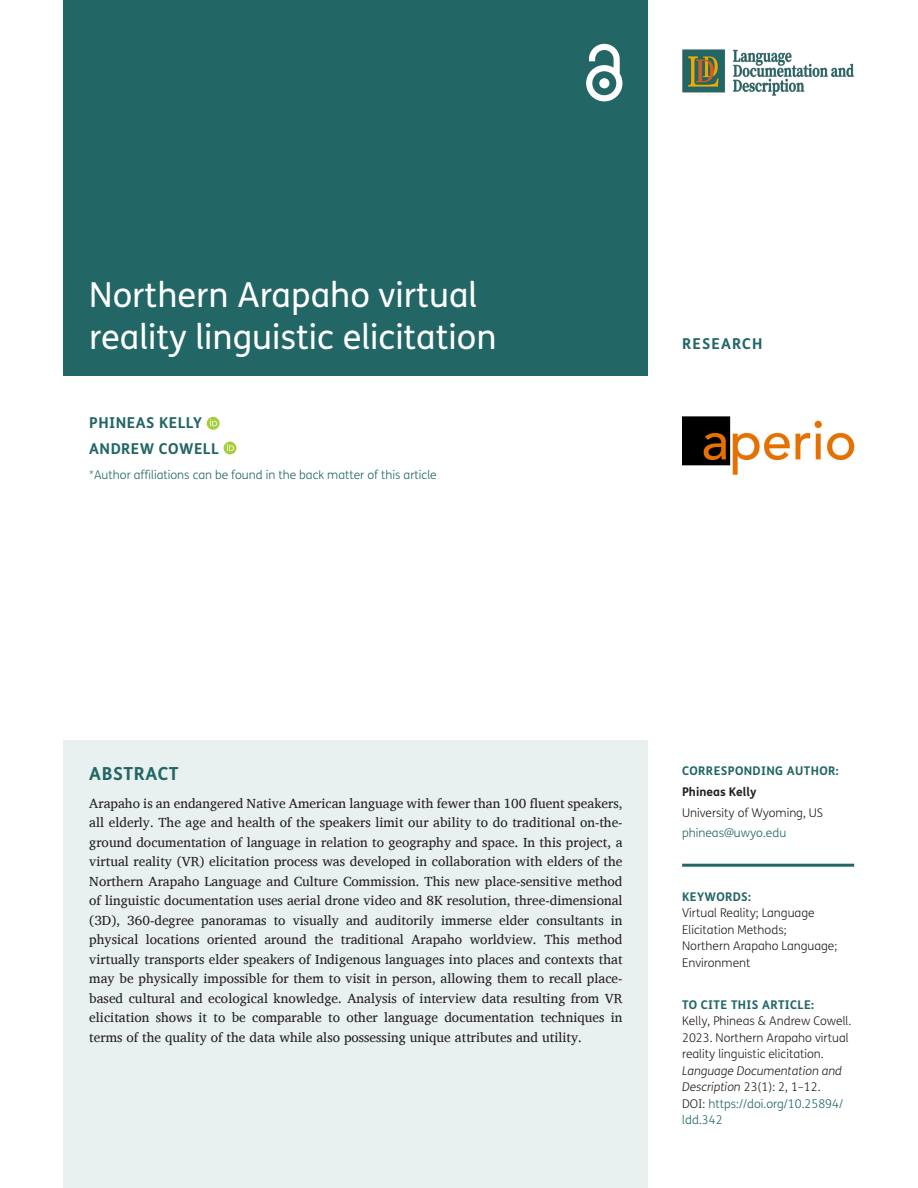
<style>
.page{position:relative;width:918px;height:1188px;background:#fff}
.page>*{position:absolute;margin:0;border:0;box-sizing:border-box;transform-origin:0 0}
.Article_Title{font:34.5px/42px "FS Me";color:#fff}
.t1{font:700 18px "FS Me";letter-spacing:.03em;color:#226665}
.Cover_Authors{font:700 15px "FS Me";letter-spacing:.03em;color:#226665}
.Cover_Authors-2{font:700 15px "FS Me";letter-spacing:.075em;color:#226665}
.Abstract_Copy{font:13.5px/19.5px "Charis SIL";color:#231f20;text-align:justify}
.t2{font:300 12px/16.5px "FS Me";color:#231f20}
.t3{font:italic 300 12px/16.5px "FS Me";color:#231f20}
.t4{font:300 12px "FS Me";color:#226665}
.t5{font:700 12px "FS Me";letter-spacing:.03em;color:#226665}
.t6{font:700 12px "FS Me";color:#231f20}
.s1{font-style:normal}
.s2{font-style:normal;color:#226665}
</style>
<div class="page">
<div style="left:64px;top:0;width:584px;height:376px;background:#226665"></div>
<svg style="left:586px;top:44px;width:36px;height:57px"></svg>
<img style="left:682px;top:417px;width:172px;height:58px">
<svg style="left:207px;top:417px;width:13px;height:13px"></svg>
<svg style="left:210px;top:419px;width:7px;height:7px"></svg>
<div style="left:224px;top:442px;width:12px;height:12px;background:#a6ce39;border-radius:50%"></div>
<svg style="left:227px;top:444px;width:7px;height:7px"></svg>
<div style="left:64px;top:741px;width:584px;height:447px;background:#e9f0f0"></div>
<hr style="left:682px;top:864px;width:172px;height:3px;background:#226665">
<img style="left:682px;top:50px;width:172px;height:45px">
<h1 class="Article_Title" style="left:89px;top:274px;width:409px">Northern Arapaho virtual reality linguistic elicitation</h1>
<p class="Cover_Authors" style="left:89px;top:413px;width:114px">PHINEAS KELLY</p>
<p class="Cover_Authors" style="left:89px;top:440px;width:131px">ANDREW COWELL</p>
<p class="t4" style="left:89px;top:468px;width:349px">*Author affiliations can be found in the back matter of this article</p>
<p class="Cover_Authors-2" style="left:682px;top:334px;width:82px">RESEARCH</p>
<h1 class="t1" style="left:89px;top:762px;width:91px">ABSTRACT</h1>
<p class="Abstract_Copy" style="left:89px;top:794px;width:535px">Arapaho is an endangered Native American language with fewer than 100 fluent speakers, all elderly. The age and health of the speakers limit our ability to do traditional on-the&shy;ground documentation of language in relation to geography and space. In this project, a virtual reality (VR) elicitation process was developed in collaboration with elders of the Northern Arapaho Language and Culture Commission. This new place-sensitive method of linguistic documentation uses aerial drone video and 8K resolution, three-dimensional (3D), 360-degree panoramas to visually and auditorily immerse elder consultants in physical locations oriented around the traditional Arapaho worldview. This method virtually transports elder speakers of Indigenous languages into places and contexts that may be physically impossible for them to visit in person, allowing them to recall place&shy;based cultural and ecological knowledge. Analysis of interview data resulting from VR elicitation shows it to be comparable to other language documentation techniques in terms of the quality of the data while also possessing unique attributes and utility.</p>
<p class="t5" style="left:682px;top:763px;width:158px">CORRESPONDING AUTHOR:</p>
<p class="t6" style="left:682px;top:784px;width:76px">Phineas Kelly</p>
<p class="t2" style="left:682px;top:805px;width:143px">University of Wyoming, US</p>
<p class="t4" style="left:682px;top:826px;width:106px">phineas@uwyo.edu</p>
<p class="t5" style="left:682px;top:889px;width:71px">KEYWORDS:</p>
<p class="t2" style="left:682px;top:905px;width:157px">Virtual Reality; Language<br>Elicitation Methods;<br>Northern Arapaho Language;<br>Environment</p>
<p class="t5" style="left:682px;top:997px;width:133px">TO CITE THIS ARTICLE:</p>
<p class="t2" style="left:682px;top:1013px;width:171px">Kelly, Phineas &amp; Andrew Cowell.<br>2023. Northern Arapaho virtual reality linguistic elicitation.</p>
<p class="t3" style="left:682px;top:1063px;width:162px">Language Documentation and<br>Description <span class="s1">23(1): 2, 1–12.<br>DOI:</span> <span class="s2">https://doi.org/10.25894/ ldd.342</span></p>
</div>
